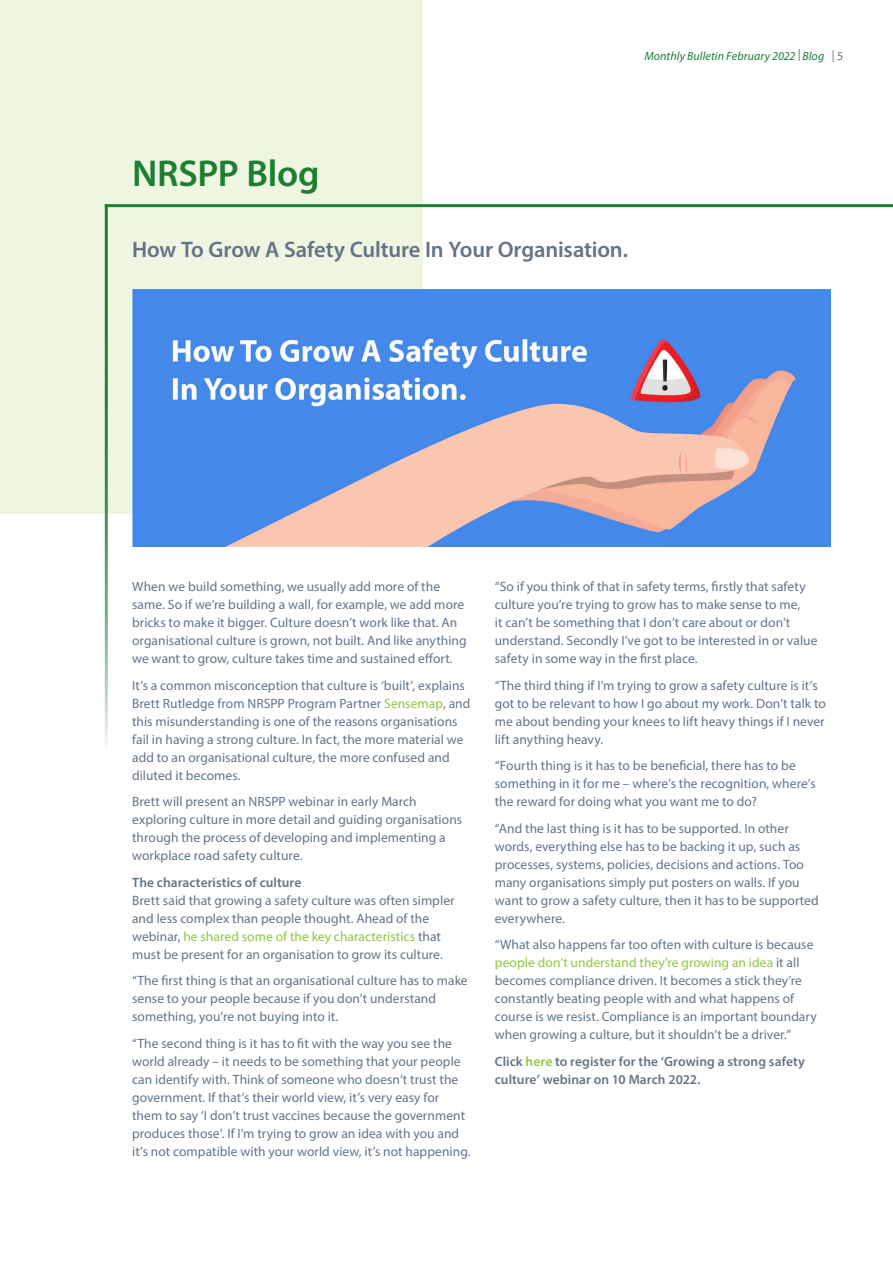
<style>
.page{position:relative;width:893px;height:1263px;background:#fff}
.page>*{position:absolute;margin:0;border:0;box-sizing:border-box;transform-origin:0 0}
.t1{font:600 37.5px "Myriad Pro";letter-spacing:-.005em;color:#1c7f32}
.t2{font:600 22.5px "Myriad Pro";letter-spacing:-.005em;color:#657485}
.t3{font:13.5px/18px "Myriad Pro";letter-spacing:.005em;color:#657485}
.t4{font:600 13.5px/18px "Myriad Pro";letter-spacing:.005em;color:#657485}
.t5{font:italic 12px "Myriad Pro";letter-spacing:.005em;color:#1c7f32}
.s1{font-style:normal;color:#657485}
.s2{color:#8dc73f}
</style>
<div class="page">
<div style="left:0;top:0;width:423px;height:514px;background:#eef6e2"></div>
<hr style="left:105px;top:204px;width:788px;height:3px;background:#1c7f32">
<hr style="left:105px;top:204px;width:3px;height:546px;background:#1c7f32">
<img style="left:132px;top:289px;width:698px;height:257px">
<p class="t5" style="left:644px;top:48px;width:200px">Monthly Bulletin February 2022 | Blog <span class="s1">| 5</span></p>
<h1 class="t1" style="left:132px;top:150px;width:189px">NRSPP Blog</h1>
<h2 class="t2" style="left:132px;top:235px;width:497px">How To Grow A Safety Culture In Your Organisation.</h2>
<p class="t3" style="left:132px;top:577px;width:336px">When we build something, we usually add more of the same. So if we’re building a wall, for example, we add more bricks to make it bigger. Culture doesn’t work like that. An organisational culture is grown, not built. And like anything we want to grow, culture takes time and sustained effort.</p>
<p class="t3" style="left:132px;top:676px;width:340px">It’s a common misconception that culture is ‘built’, explains Brett Rutledge from NRSPP Program Partner <span class="s2">Sensemap</span>, and this misunderstanding is one of the reasons organisations fail in having a strong culture. In fact, the more material we add to an organisational culture, the more confused and diluted it becomes.</p>
<p class="t3" style="left:132px;top:792px;width:332px">Brett will present an NRSPP webinar in early March exploring culture in more detail and guiding organisations through the process of developing and implementing a workplace road safety culture.</p>
<p class="t4" style="left:132px;top:873px;width:171px">The characteristics of culture</p>
<p class="t3" style="left:132px;top:891px;width:324px">Brett said that growing a safety culture was often simpler and less complex than people thought. Ahead of the webinar, <span class="s2">he shared some of the key characteristics</span> that must be present for an organisation to grow its culture.</p>
<p class="t3" style="left:132px;top:971px;width:337px">“The first thing is that an organisational culture has to make sense to your people because if you don’t understand something, you’re not buying into it.</p>
<p class="t3" style="left:132px;top:1034px;width:340px">“The second thing is it has to fit with the way you see the world already – it needs to be something that your people can identify with. Think of someone who doesn’t trust the government. If that’s their world view, it’s very easy for them to say ‘I don’t trust vaccines because the government produces those’. If I’m trying to grow an idea with you and it’s not compatible with your world view, it’s not happening.</p>
<p class="t3" style="left:495px;top:577px;width:324px">“So if you think of that in safety terms, firstly that safety culture you’re trying to grow has to make sense to me,<br>it can’t be something that I don’t care about or don’t understand. Secondly I’ve got to be interested in or value safety in some way in the first place.</p>
<p class="t3" style="left:495px;top:676px;width:333px">“The third thing if I’m trying to grow a safety culture is it’s got to be relevant to how I go about my work. Don’t talk to me about bending your knees to lift heavy things if I never lift anything heavy.</p>
<p class="t3" style="left:495px;top:756px;width:322px">“Fourth thing is it has to be beneficial, there has to be something in it for me – where’s the recognition, where’s the reward for doing what you want me to do?</p>
<p class="t3" style="left:495px;top:819px;width:326px">“And the last thing is it has to be supported. In other words, everything else has to be backing it up, such as processes, systems, policies, decisions and actions. Too many organisations simply put posters on walls. If you want to grow a safety culture, then it has to be supported everywhere.</p>
<p class="t3" style="left:495px;top:935px;width:323px">“What also happens far too often with culture is because <span class="s2">people don’t understand they’re growing an idea</span> it all becomes compliance driven. It becomes a stick they’re constantly beating people with and what happens of course is we resist. Compliance is an important boundary when growing a culture, but it shouldn’t be a driver.”</p>
<p class="t4" style="left:495px;top:1052px;width:312px">Click <span class="s2">here</span> to register for the ‘Growing a strong safety culture’ webinar on 10 March 2022.</p>
</div>
